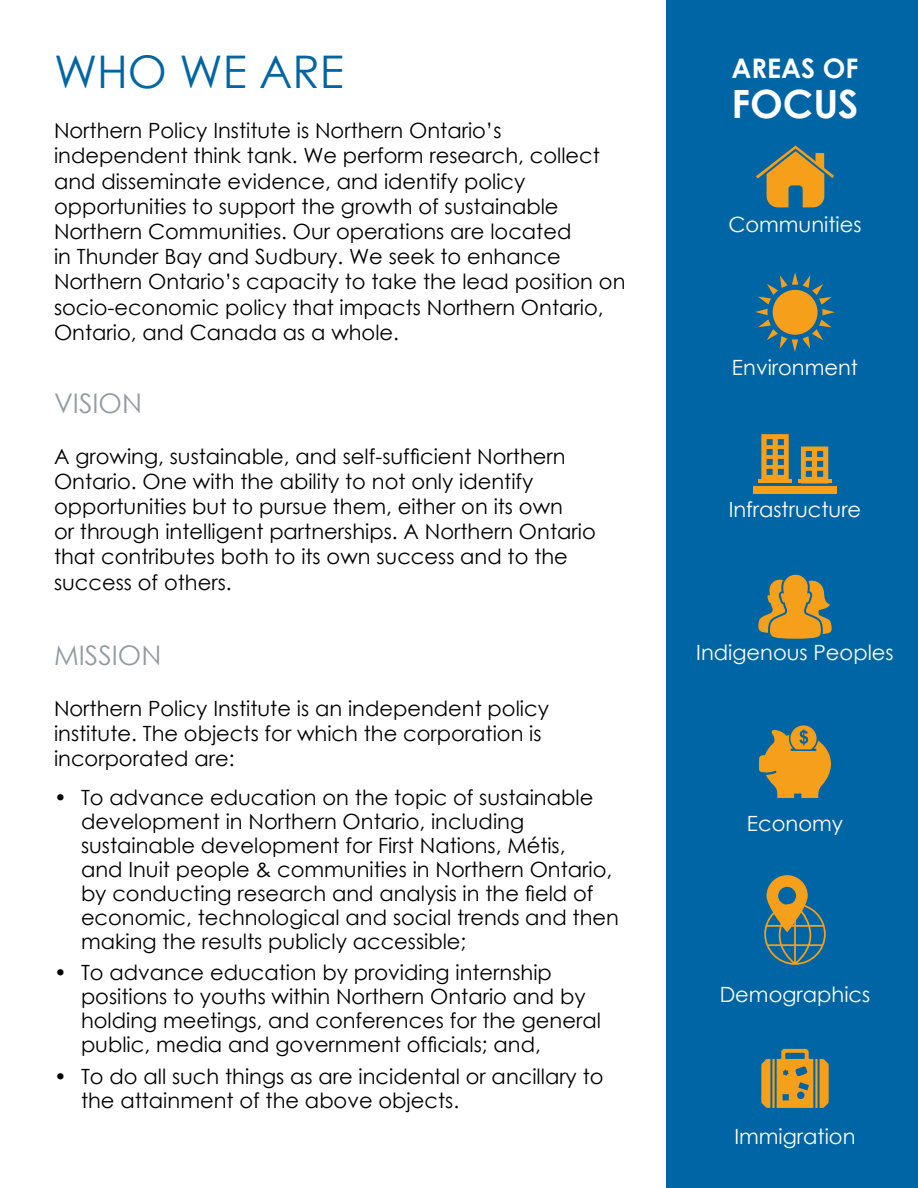
<style>
.page{position:relative;width:918px;height:1188px;background:#fff}
.page>*{position:absolute;margin:0;border:0;box-sizing:border-box;transform-origin:0 0}
.t1{font:45px "Century Gothic";color:#0065a3}
.t2{font:700 39px "Century Gothic";color:#fff}
.t3{font:27px "Century Gothic";color:#939ba0}
.t4{font:700 27px "Century Gothic";color:#fff}
.t5{font:21px/25.2px "Century Gothic";color:#000}
.t6{font:21px "Century Gothic";color:#fff}
</style>
<div class="page">
<div style="left:666px;top:0;width:252px;height:1188px;background:#0065a4"></div>
<hr style="left:798px;top:480px;width:33px;height:3px;background:#f69f1a">
<hr style="left:758px;top:480px;width:34px;height:3px;background:#f69f1a">
<svg style="left:761px;top:434px;width:28px;height:46px"></svg>
<svg style="left:801px;top:447px;width:27px;height:33px"></svg>
<div style="left:753px;top:487px;width:84px;height:7px;background:#f69f1a"></div>
<svg style="left:756px;top:146px;width:78px;height:61px"></svg>
<svg style="left:755px;top:272px;width:80px;height:80px"></svg>
<div style="left:773px;top:290px;width:45px;height:45px;background:#f69f1a;border-radius:50%"></div>
<svg style="left:759px;top:725px;width:72px;height:73px"></svg>
<svg style="left:758px;top:575px;width:74px;height:64px"></svg>
<svg style="left:764px;top:875px;width:62px;height:90px"></svg>
<svg style="left:761px;top:1049px;width:68px;height:59px"></svg>
<h1 class="t1" style="left:54px;top:40px;width:292px">WHO WE ARE</h1>
<p class="t5" style="left:54px;top:118px;width:573px">Northern Policy Institute is Northern Ontario’s independent think tank. We perform research, collect and disseminate evidence, and identify policy opportunities to support the growth of sustainable Northern Communities. Our operations are located<br>in Thunder Bay and Sudbury. We seek to enhance Northern Ontario’s capacity to take the lead position on socio-economic policy that impacts Northern Ontario, Ontario, and Canada as a whole.</p>
<p class="t3" style="left:54px;top:384px;width:90px">VISION</p>
<p class="t5" style="left:54px;top:443px;width:543px">A growing, sustainable, and self-sufficient Northern Ontario. One with the ability to not only identify opportunities but to pursue them, either on its own<br>or through intelligent partnerships. A Northern Ontario that contributes both to its own success and to the success of others.</p>
<p class="t3" style="left:54px;top:636px;width:109px">MISSION</p>
<p class="t5" style="left:54px;top:695px;width:496px">Northern Policy Institute is an independent policy institute. The objects for which the corporation is incorporated are:</p>
<p class="t5" style="left:81px;top:785px;width:540px;line-height:24px;text-indent:-27px">• To advance education on the topic of sustainable development in Northern Ontario, including sustainable development for First Nations, Métis,<br>and Inuit people &amp; communities in Northern Ontario, by conducting research and analysis in the field of economic, technological and social trends and then making the results publicly accessible;</p>
<p class="t5" style="left:81px;top:961px;width:521px;line-height:24px;text-indent:-27px">• To advance education by providing internship positions to youths within Northern Ontario and by holding meetings, and conferences for the general public, media and government officials; and,</p>
<p class="t5" style="left:81px;top:1064px;width:524px;line-height:24px;text-indent:-27px">• To do all such things as are incidental or ancillary to the attainment of the above objects.</p>
<p class="t4" style="left:732px;top:47px;width:128px">AREAS OF</p>
<h2 class="t2" style="left:731px;top:74px;width:129px">FOCUS</h2>
<p class="t6" style="left:728px;top:210px;width:135px">Communities</p>
<p class="t6" style="left:732px;top:352px;width:128px">Environment</p>
<p class="t6" style="left:729px;top:495px;width:134px">Infrastructure</p>
<p class="t6" style="left:696px;top:637px;width:199px">Indigenous Peoples</p>
<p class="t6" style="left:747px;top:808px;width:98px">Economy</p>
<p class="t6" style="left:720px;top:979px;width:152px">Demographics</p>
<p class="t6" style="left:734px;top:1122px;width:123px">Immigration</p>
</div>
